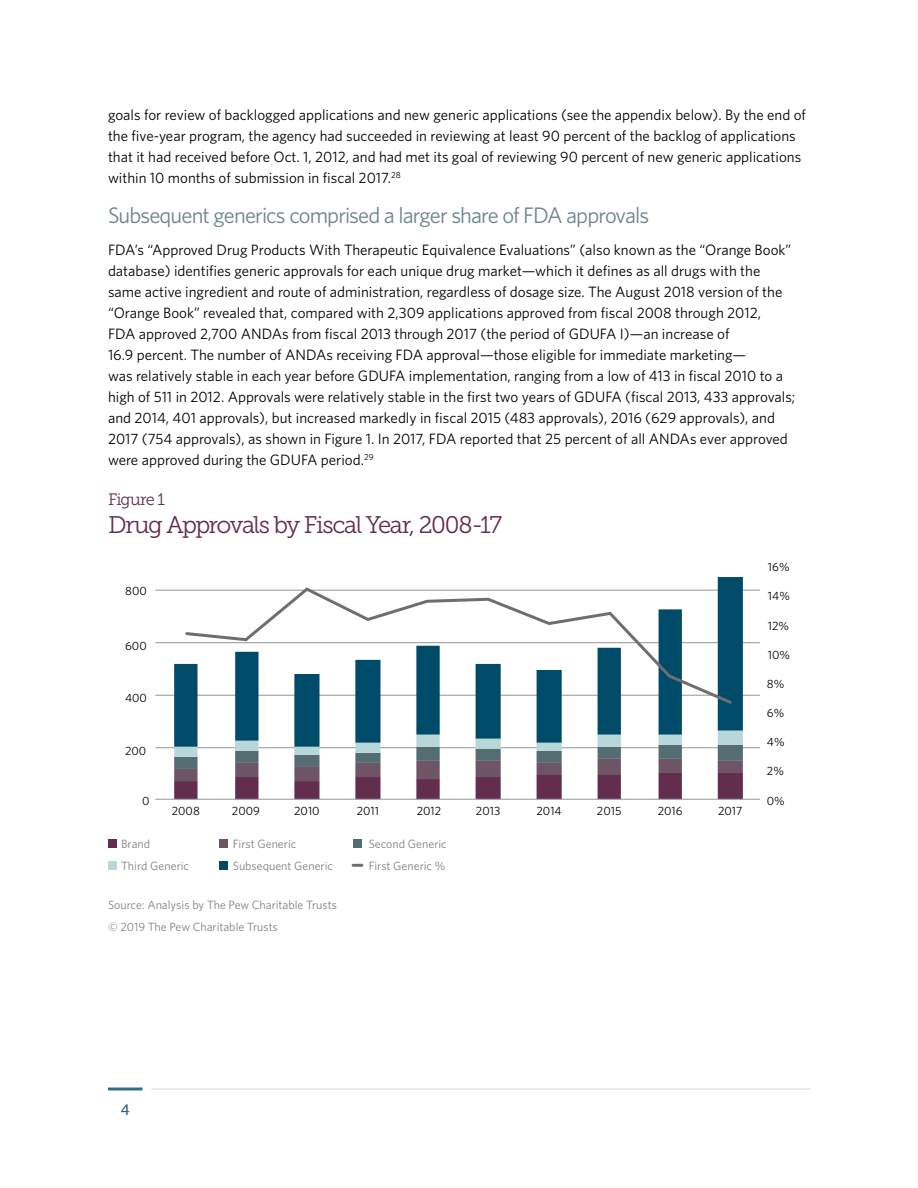
<style>
.page{position:relative;width:918px;height:1188px;background:#fff}
.page>*{position:absolute;margin:0;border:0;box-sizing:border-box;transform-origin:0 0}
.t1{font:24px "Museo Slab 300";letter-spacing:-.06em;color:#632c4c}
.t2{font:22.5px "Whitney";letter-spacing:-.04em;color:#6e858a}
.t3{font:16.5px "Museo Slab 300";letter-spacing:-.055em;color:#632c4c}
.t4{font:15px/21px "Whitney";color:#000}
.t5{font:15px "Museo Slab 500";color:#3e607d}
.t6{font:12px "Whitney";color:#000}
.t7{font:12px "Whitney";color:#808184}
.t8{font:12px/22.5px "Whitney";color:#808285}
</style>
<div class="page">
<hr style="left:151px;top:1088px;width:659px;height:2px;background:#004a69">
<hr style="left:108px;top:1088px;width:34px;height:2px;background:#004a69">
<hr style="left:155px;top:747px;width:605px;height:1px;background:#939598">
<hr style="left:155px;top:695px;width:605px;height:1px;background:#939598">
<hr style="left:155px;top:642px;width:605px;height:1px;background:#939598">
<hr style="left:155px;top:590px;width:605px;height:1px;background:#939598">
<svg style="left:174px;top:747px;width:569px;height:52px"></svg>
<svg style="left:174px;top:577px;width:569px;height:170px"></svg>
<svg style="left:183px;top:586px;width:551px;height:120px"></svg>
<hr style="left:155px;top:799px;width:605px;height:1px;background:#939598">
<div style="left:108px;top:840px;width:9px;height:8px;background:#632e4d"></div>
<div style="left:219px;top:840px;width:9px;height:8px;background:#6e5566"></div>
<div style="left:353px;top:840px;width:9px;height:8px;background:#546c72"></div>
<div style="left:108px;top:861px;width:9px;height:9px;background:#b8d7d9"></div>
<div style="left:219px;top:861px;width:9px;height:9px;background:#004b6a"></div>
<svg style="left:353px;top:864px;width:9px;height:3px"></svg>
<p class="t4" style="left:108px;top:104px;width:700px">goals for review of backlogged applications and new generic applications (see the appendix below). By the end of the five-year program, the agency had succeeded in reviewing at least 90 percent of the backlog of applications that it had received before Oct. 1, 2012, and had met its goal of reviewing 90 percent of new generic applications within 10 months of submission in fiscal 2017.<sup>28</sup></p>
<h2 class="t2" style="left:108px;top:201px;width:543px">Subsequent generics comprised a larger share of FDA approvals</h2>
<p class="t4" style="left:108px;top:239px;width:689px">FDA’s “Approved Drug Products With Therapeutic Equivalence Evaluations” (also known as the “Orange Book” database) identifies generic approvals for each unique drug market—which it defines as all drugs with the same active ingredient and route of administration, regardless of dosage size. The August 2018 version of the “Orange Book” revealed that, compared with 2,309 applications approved from fiscal 2008 through 2012,<br>FDA approved 2,700 ANDAs from fiscal 2013 through 2017 (the period of GDUFA I)—an increase of<br>16.9 percent. The number of ANDAs receiving FDA approval—those eligible for immediate marketing—<br>was relatively stable in each year before GDUFA implementation, ranging from a low of 413 in fiscal 2010 to a high of 511 in 2012. Approvals were relatively stable in the first two years of GDUFA (fiscal 2013, 433 approvals; and 2014, 401 approvals), but increased markedly in fiscal 2015 (483 approvals), 2016 (629 approvals), and 2017 (754 approvals), as shown in Figure 1. In 2017, FDA reported that 25 percent of all ANDAs ever approved were approved during the GDUFA period.<sup>29</sup></p>
<p class="t3" style="left:108px;top:490px;width:58px">Figure 1</p>
<h1 class="t1" style="left:108px;top:512px;width:396px">Drug Approvals by Fiscal Year, 2008-17</h1>
<p class="t6" style="left:125px;top:583px;width:23px">800</p>
<p class="t6" style="left:125px;top:638px;width:23px">600</p>
<p class="t6" style="left:125px;top:690px;width:23px">400</p>
<p class="t6" style="left:125px;top:742px;width:23px">200</p>
<p class="t6" style="left:142px;top:793px;width:9px">0</p>
<p class="t6" style="left:172px;top:803px;width:30px">2008</p>
<p class="t6" style="left:232px;top:803px;width:30px">2009</p>
<p class="t6" style="left:294px;top:803px;width:27px">2010</p>
<p class="t6" style="left:357px;top:803px;width:24px">2011</p>
<p class="t6" style="left:417px;top:803px;width:26px">2012</p>
<p class="t6" style="left:476px;top:803px;width:26px">2013</p>
<p class="t6" style="left:537px;top:803px;width:27px">2014</p>
<p class="t6" style="left:597px;top:803px;width:26px">2015</p>
<p class="t6" style="left:658px;top:803px;width:26px">2016</p>
<p class="t6" style="left:718px;top:803px;width:26px">2017</p>
<p class="t7" style="left:121px;top:836px;width:31px">Brand</p>
<p class="t7" style="left:233px;top:836px;width:65px">First Generic</p>
<p class="t7" style="left:369px;top:836px;width:80px">Second Generic</p>
<p class="t7" style="left:121px;top:858px;width:70px">Third Generic</p>
<p class="t7" style="left:233px;top:858px;width:102px">Subsequent Generic</p>
<p class="t7" style="left:369px;top:858px;width:78px">First Generic %</p>
<p class="t8" style="left:108px;top:893px;width:230px">Source: Analysis by The Pew Charitable Trusts © 2019 The Pew Charitable Trusts</p>
<p class="t6" style="left:768px;top:559px;width:23px">16%</p>
<p class="t6" style="left:768px;top:588px;width:23px">14%</p>
<p class="t6" style="left:768px;top:617px;width:23px">12%</p>
<p class="t6" style="left:768px;top:647px;width:24px">10%</p>
<p class="t6" style="left:767px;top:676px;width:19px">8%</p>
<p class="t6" style="left:767px;top:705px;width:19px">6%</p>
<p class="t6" style="left:767px;top:734px;width:19px">4%</p>
<p class="t6" style="left:767px;top:763px;width:18px">2%</p>
<p class="t6" style="left:767px;top:792px;width:19px">0%</p>
<p class="t5" style="left:121px;top:1101px;width:10px">4</p>
</div>
